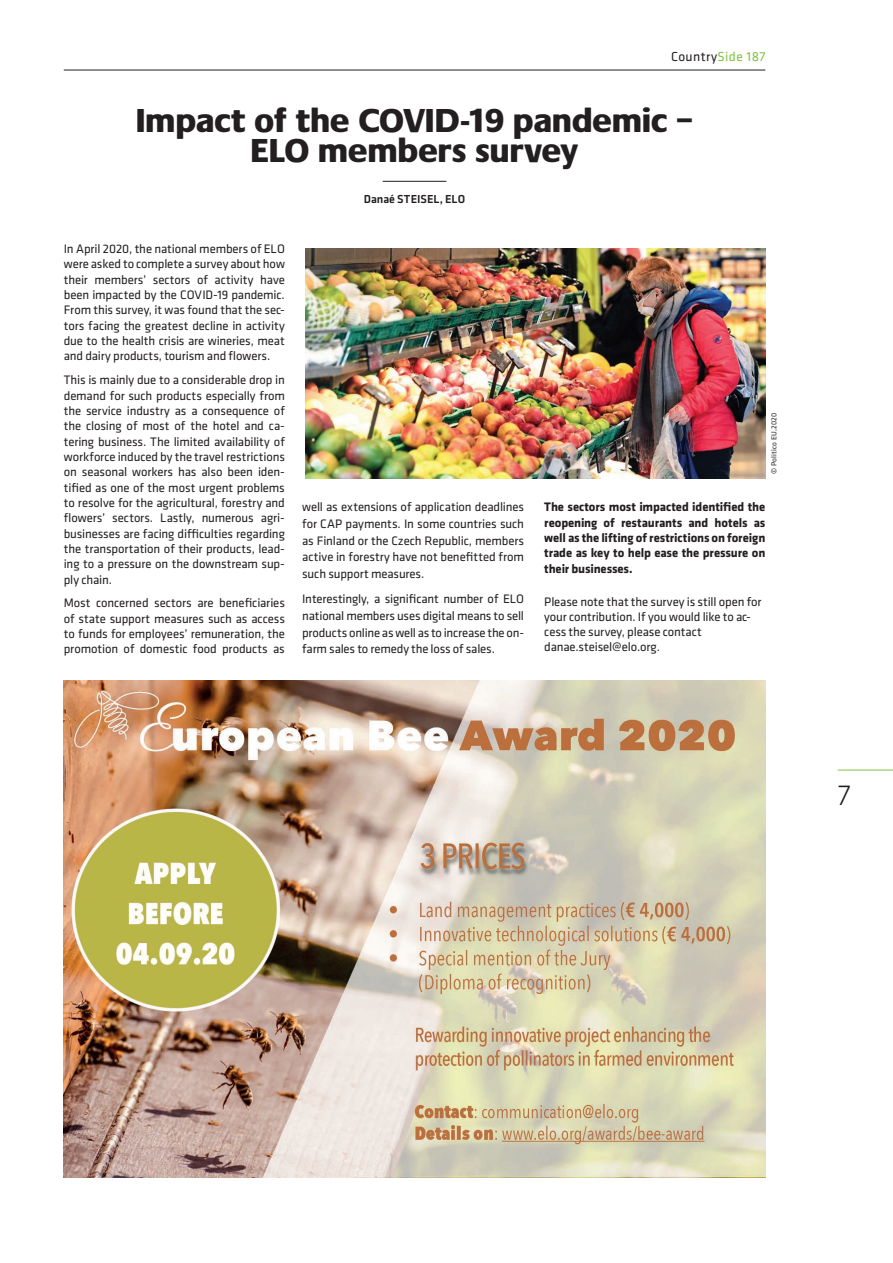
<style>
.page{position:relative;width:893px;height:1263px;background:#fff}
.page>*{position:absolute;margin:0;border:0;box-sizing:border-box;transform-origin:0 0}
.Default{font:800 34.5px/30px "Praxis";letter-spacing:.01em;color:#231f20;text-align:center}
.t1{font:300 30px "Klavika";color:#231f20}
.t2{font:13.5px "Klavika";letter-spacing:.03em;color:#231f20}
.Normal__Web{font:12.75px/15.3px "Klavika";letter-spacing:-.01em;color:#231f20;text-align:justify}
.Normal__Web-2{font:700 12.75px/15.3px "Klavika";letter-spacing:-.01em;color:#231f20;text-align:justify}
.t3{font:500 12px "Klavika";color:#231f20}
.GR_TITEL{font:7.5px "Klavika";letter-spacing:.03em;color:#231f20}
.s1{color:#7fc241}
</style>
<div class="page">
<hr style="left:64px;top:70px;width:701px;height:1px;background:#231f20">
<hr style="left:383px;top:181px;width:63px;height:1px;background:#231f20">
<hr style="left:838px;top:770px;width:55px;height:1px;background:#7fc241">
<img style="left:64px;top:680px;width:701px;height:498px">
<img style="left:305px;top:249px;width:460px;height:230px">
<p class="t2" style="left:671px;top:49px;width:96px">Country<span class="s1">Side 187</span></p>
<p class="Default" style="left:136px;top:106px;width:559px">Impact of the COVID-19 pandemic –<br>ELO members survey</p>
<p class="t3" style="left:364px;top:192px;width:103px">Danaé STEISEL, ELO</p>
<p class="Normal__Web" style="left:64px;top:241px;width:223px">In April 2020, the national members of ELO were asked to complete a survey about how their members’ sectors of activity have been impacted by the COVID-19 pandemic.<br>From this survey, it was found that the sec&shy;tors facing the greatest decline in activity due to the health crisis are wineries, meat and dairy products, tourism and flowers.</p>
<p class="Normal__Web" style="left:64px;top:373px;width:223px">This is mainly due to a considerable drop in demand for such products especially from the service industry as a consequence of the closing of most of the hotel and ca&shy;tering business. The limited availability of workforce induced by the travel restrictions on seasonal workers has also been iden&shy;tified as one of the most urgent problems to resolve for the agricultural, forestry and flowers’ sectors. Lastly, numerous agri&shy;businesses are facing difficulties regarding the transportation of their products, lead&shy;ing to a pressure on the downstream sup&shy;ply chain.</p>
<p class="Normal__Web" style="left:64px;top:596px;width:223px">Most concerned sectors are beneficiaries of state support measures such as access to funds for employees’ remuneration, the promotion of domestic food products as</p>
<p class="GR_TITEL" style="left:770px;top:474px;width:63px;rotate:-90deg">© Politico EU,2020</p>
<p class="Normal__Web" style="left:302px;top:499px;width:223px;line-height:16.6px">well as extensions of application deadlines for CAP payments. In some countries such as Finland or the Czech Republic, members active in forestry have not benefitted from such support measures.</p>
<p class="Normal__Web" style="left:302px;top:591px;width:223px;line-height:16.6px">Interestingly, a significant number of ELO national members uses digital means to sell products online as well as to increase the on&shy;farm sales to remedy the loss of sales.</p>
<p class="Normal__Web-2" style="left:544px;top:500px;width:223px">The sectors most impacted identified the reopening of restaurants and hotels as well as the lifting of restrictions on foreign trade as key to help ease the pressure on their businesses.</p>
<p class="Normal__Web" style="left:544px;top:594px;width:219px;text-align:left">Please note that the survey is still open for your contribution. If you would like to ac&shy;cess the survey, please contact danae.steisel@elo.org.</p>
<p class="t1" style="left:838px;top:779px;width:14px">7</p>
</div>
